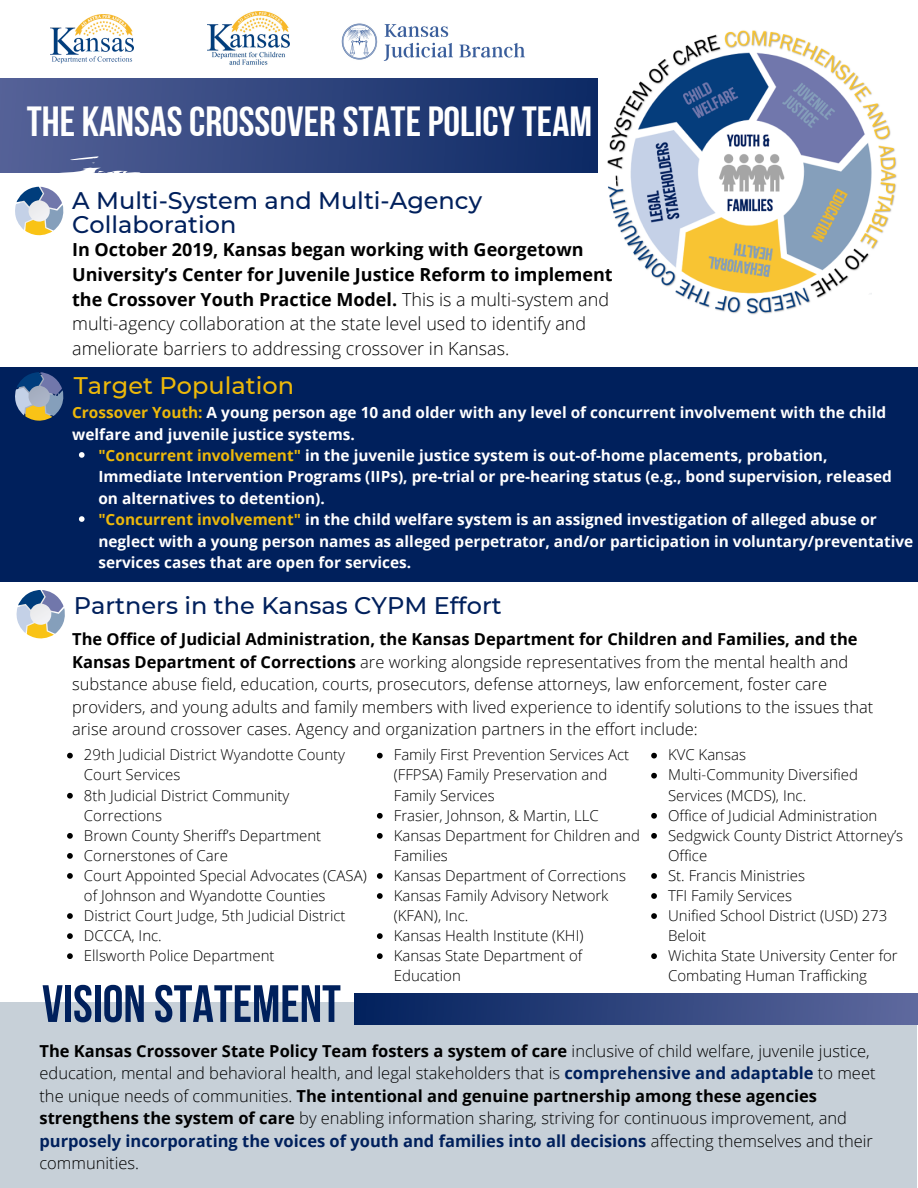
<style>
.page{position:relative;width:918px;height:1188px;background:#fff}
.page>*{position:absolute;margin:0;border:0;box-sizing:border-box;transform-origin:0 0}
.t1{font:52.5px "Bebas Neue Cyrillic";color:#00205c}
.t2{font:42px "Bebas Neue Cyrillic";color:#fff}
.t3{font:500 24px/23.9px "Montserrat";color:#00205c}
.t4{font:500 24px "Montserrat";color:#edb80a}
.t5{font:700 18px/24.8px "Open Sans";color:#000}
.t6{font:300 16.5px/22.5px "Open Sans";color:#000}
.t7{font:700 15.45px/21.3px "Open Sans";color:#fff}
.t8{font:300 15px/20.1px "Open Sans";color:#000}
.s1{font-weight:300}
.s2{color:#edb80a}
.s3{font-weight:700}
.s4{font-weight:700;color:#00205c}
</style>
<div class="page">
<svg style="left:15px;top:186px;width:49px;height:50px"></svg>
<svg style="left:0;top:79px;width:598px;height:93px;background:#31467e"></svg>
<img style="left:607px;top:30px;width:290px;height:285px">
<img style="left:50px;top:15px;width:84px;height:48px">
<img style="left:208px;top:11px;width:82px;height:54px">
<img style="left:341px;top:23px;width:184px;height:38px">
<svg style="left:67px;top:753px;width:6px;height:6px"></svg>
<svg style="left:67px;top:793px;width:6px;height:6px"></svg>
<svg style="left:67px;top:833px;width:6px;height:6px"></svg>
<svg style="left:67px;top:853px;width:6px;height:6px"></svg>
<svg style="left:67px;top:873px;width:6px;height:6px"></svg>
<svg style="left:67px;top:913px;width:6px;height:6px"></svg>
<svg style="left:67px;top:933px;width:6px;height:6px"></svg>
<svg style="left:67px;top:953px;width:6px;height:6px"></svg>
<svg style="left:377px;top:753px;width:6px;height:6px"></svg>
<svg style="left:377px;top:813px;width:6px;height:6px"></svg>
<svg style="left:377px;top:833px;width:6px;height:6px"></svg>
<svg style="left:377px;top:873px;width:6px;height:6px"></svg>
<svg style="left:377px;top:893px;width:6px;height:6px"></svg>
<svg style="left:377px;top:933px;width:6px;height:6px"></svg>
<svg style="left:377px;top:953px;width:6px;height:6px"></svg>
<svg style="left:651px;top:753px;width:6px;height:6px"></svg>
<svg style="left:651px;top:773px;width:6px;height:6px"></svg>
<svg style="left:651px;top:813px;width:6px;height:6px"></svg>
<svg style="left:651px;top:833px;width:6px;height:6px"></svg>
<svg style="left:651px;top:873px;width:6px;height:6px"></svg>
<svg style="left:651px;top:893px;width:6px;height:6px"></svg>
<svg style="left:651px;top:913px;width:6px;height:6px"></svg>
<svg style="left:651px;top:953px;width:6px;height:6px"></svg>
<div style="left:0;top:1002px;width:917px;height:186px;background:#c7d0d8"></div>
<svg style="left:16px;top:590px;width:49px;height:49px"></svg>
<svg style="left:354px;top:993px;width:564px;height:32px;background:#2f447d"></svg>
<div style="left:0;top:368px;width:918px;height:214px;background:#00205c"></div>
<svg style="left:79px;top:452px;width:6px;height:6px"></svg>
<svg style="left:79px;top:516px;width:6px;height:6px"></svg>
<svg style="left:7px;top:367px;width:65px;height:62px;background:#415779"></svg>
<p class="t2" style="left:27px;top:105px;width:567px">THE KANSASCROSSOVER STATEPOLICYTEAM</p>
<p class="t3" style="left:72px;top:189px;width:411px">A Multi-System and Multi-Agency<br>Collaboration</p>
<p class="t5" style="left:72px;top:237px;width:542px">In October 2019, Kansas began working with Georgetown University’s Center for Juvenile Justice Reform to implement the Crossover Youth Practice Model. <span class="s1">This is a multi-system and multi-agency collaboration at the state level used to identify and ameliorate barriers to addressing crossover in Kansas.</span></p>
<p class="t4" style="left:74px;top:371px;width:222px">Target Population</p>
<p class="t7" style="left:72px;top:402px;width:816px"><span class="s2">Crossover Youth:</span> A young person age 10 and older with any level of concurrent involvement with the child welfare and juvenile justice systems.</p>
<p class="t7" style="left:98px;top:444px;width:795px"><span class="s2">"Concurrent involvement"</span> in the juvenile justice system is out-of-home placements, probation,<br>Immediate Intervention Programs (IIPs), pre-trial or pre-hearing status (e.g., bond supervision, released on alternatives to detention).</p>
<p class="t7" style="left:98px;top:509px;width:816px"><span class="s2">"Concurrent involvement"</span> in the child welfare system is an assigned investigation of alleged abuse or neglect with a young person names as alleged perpetrator, and/or participation in voluntary/preventative services cases that are open for services.</p>
<p class="t3" style="left:74px;top:593px;width:430px">Partners in the Kansas CYPM Effort</p>
<p class="t6" style="left:72px;top:628px;width:803px"><span class="s3">The Office of Judicial Administration, the Kansas Department for Children and Families, and the Kansas Department of Corrections</span> are working alongside representatives from the mental health and substance abuse field, education, courts, prosecutors, defense attorneys, law enforcement, foster care providers, and young adults and family members with lived experience to identify solutions to the issues that arise around crossover cases. Agency and organization partners in the effort include:</p>
<p class="t8" style="left:394px;top:745px;width:237px">Family First Prevention Services Act (FFPSA) Family Preservation and<br>Family Services</p>
<p class="t8" style="left:394px;top:805px;width:206px">Frasier, Johnson, &amp; Martin, LLC</p>
<p class="t8" style="left:394px;top:825px;width:248px">Kansas Department for Children and<br>Families</p>
<p class="t8" style="left:394px;top:865px;width:234px">Kansas Department of Corrections</p>
<p class="t8" style="left:394px;top:885px;width:216px">Kansas Family Advisory Network (KFAN), Inc.</p>
<p class="t8" style="left:394px;top:925px;width:191px">Kansas Health Institute (KHI)</p>
<p class="t8" style="left:394px;top:945px;width:190px">Kansas State Department of<br>Education</p>
<p class="t8" style="left:84px;top:745px;width:263px">29th Judicial District Wyandotte County<br>Court Services</p>
<p class="t8" style="left:84px;top:785px;width:207px">8th Judicial District Community<br>Corrections</p>
<p class="t8" style="left:84px;top:825px;width:239px">Brown County Sheriff’s Department</p>
<p class="t8" style="left:84px;top:845px;width:145px">Cornerstones of Care</p>
<p class="t8" style="left:84px;top:865px;width:284px">Court Appointed Special Advocates (CASA) of Johnson and Wyandotte Counties</p>
<p class="t8" style="left:84px;top:905px;width:263px">District Court Judge, 5th Judicial District</p>
<p class="t8" style="left:84px;top:925px;width:79px">DCCCA, Inc.</p>
<p class="t8" style="left:84px;top:945px;width:192px">Ellsworth Police Department</p>
<p class="t8" style="left:668px;top:745px;width:79px">KVC Kansas</p>
<p class="t8" style="left:668px;top:765px;width:192px">Multi-Community Diversified<br>Services (MCDS), Inc.</p>
<p class="t8" style="left:668px;top:805px;width:211px">Office of Judicial Administration</p>
<p class="t8" style="left:668px;top:825px;width:237px">Sedgwick County District Attorney’s<br>Office</p>
<p class="t8" style="left:668px;top:865px;width:139px">St. Francis Ministries</p>
<p class="t8" style="left:668px;top:885px;width:126px">TFI Family Services</p>
<p class="t8" style="left:668px;top:905px;width:221px">Unified School District (USD) 273<br>Beloit</p>
<p class="t8" style="left:668px;top:945px;width:231px">Wichita State University Center for<br>Combating Human Trafficking</p>
<p class="t1" style="left:42px;top:983px;width:300px">VISION STATEMENT</p>
<p class="t6" style="left:39px;top:1039px;width:838px"><span class="s3">The Kansas Crossover State Policy Team fosters a system of care</span> inclusive of child welfare, juvenile justice, education, mental and behavioral health, and legal stakeholders that is <span class="s4">comprehensive and adaptable</span> to meet the unique needs of communities. <span class="s3">The intentional and genuine partnership among these agencies strengthens the system of care</span> by enabling information sharing, striving for continuous improvement, and <span class="s4">purposely incorporating the voices of youth and families into all decisions</span> affecting themselves and their communities.</p>
</div>
